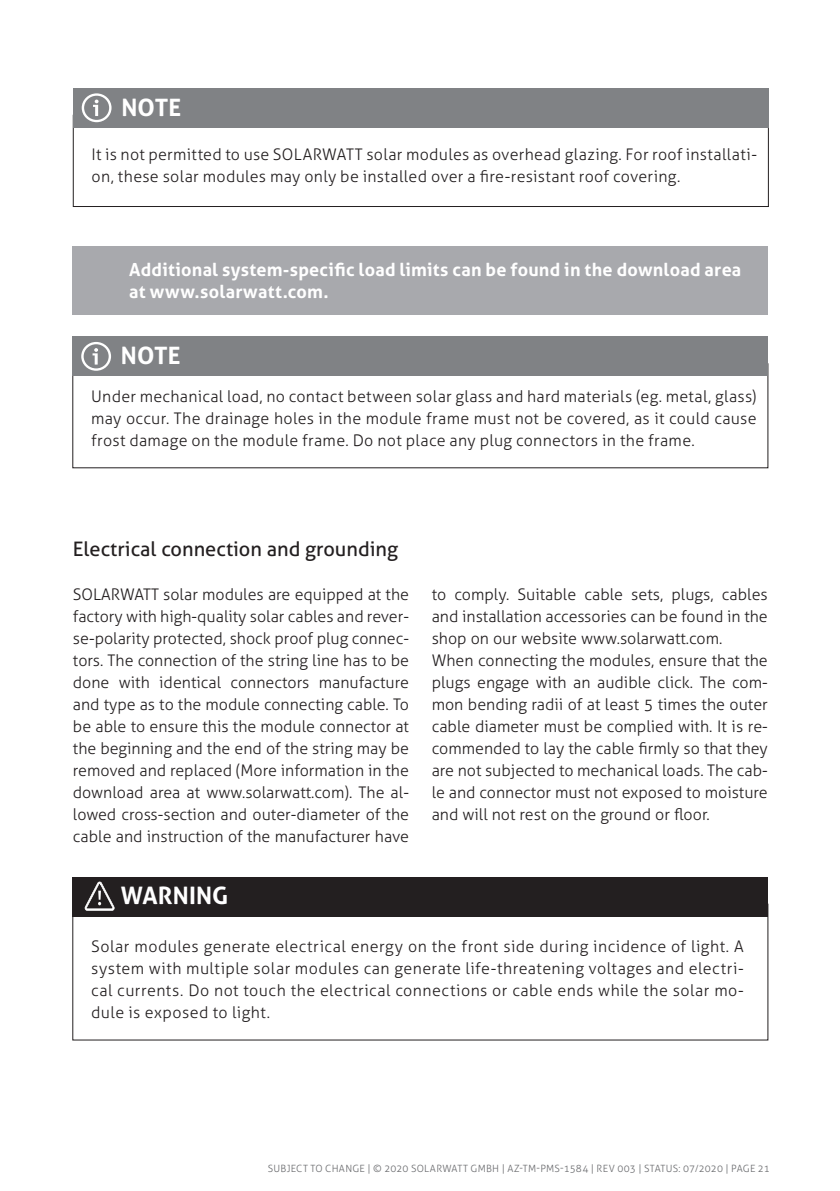
<style>
.page{position:relative;width:840px;height:1191px;background:#fff}
.page>*{position:absolute;margin:0;border:0;box-sizing:border-box;transform-origin:0 0}
.t1{font:700 24px "Aller";letter-spacing:.005em;color:#fff}
.t2{font:20px "Aller";color:#231f20}
.t3{font:700 18px/21.6px "Aller";letter-spacing:.015em;color:#fff}
.t4{font:300 16px/22px "Aller";color:#231f20;text-align:justify}
.t5{font:300 10px "Aller";letter-spacing:.02em;color:#6c6d70}
</style>
<div class="page">
<div style="left:73px;top:115px;width:695px;height:92px;border:1px solid #231f20"></div>
<div style="left:73px;top:88px;width:695px;height:40px;background:#808285"></div>
<svg style="left:82px;top:93px;width:29px;height:29px"></svg>
<div style="left:72px;top:246px;width:695px;height:68px;background:#a8a9ad"></div>
<div style="left:72px;top:336px;width:695px;height:40px;background:#808285"></div>
<svg style="left:81px;top:342px;width:30px;height:29px"></svg>
<div style="left:72px;top:876px;width:695px;height:40px;background:#231f20"></div>
<div style="left:72px;top:903px;width:695px;height:137px;border:1px solid #231f20"></div>
<svg style="left:85px;top:881px;width:29px;height:29px"></svg>
<h1 class="t1" style="left:121px;top:92px;width:61px">NOTE</h1>
<p class="t4" style="left:92px;top:143px;width:666px">It is not permitted to use SOLARWATT solar modules as overhead glazing. For roof installati&shy;on, these solar modules may only be installed over a fire-resistant roof covering.</p>
<p class="t3" style="left:129px;top:259px;width:613px">Additional system-specific load limits can be found in the download area at www.solarwatt.com.</p>
<h1 class="t1" style="left:121px;top:341px;width:61px">NOTE</h1>
<p class="t4" style="left:91px;top:385px;width:666px">Under mechanical load, no contact between solar glass and hard materials (eg. metal, glass) may occur. The drainage holes in the module frame must not be covered, as it could cause frost damage on the module frame. Do not place any plug connectors in the frame.</p>
<p class="t2" style="left:73px;top:537px;width:326px">Electrical connection and grounding</p>
<p class="t4" style="left:73px;top:583px;width:337px">SOLARWATT solar modules are equipped at the factory with high-quality solar cables and rever&shy;se-polarity protected, shock proof plug connec&shy;tors. The connection of the string line has to be done with identical connectors manufacture and type as to the module connecting cable. To be able to ensure this the module connector at the beginning and the end of the string may be removed and replaced (More information in the download area at www.solarwatt.com). The al&shy;lowed cross-section and outer-diameter of the cable and instruction of the manufacturer have</p>
<p class="t4" style="left:431px;top:583px;width:337px;text-align:left">to comply. Suitable cable sets, plugs, cables and installation accessories can be found in the shop on our website www.solarwatt.com.<br>When connecting the modules, ensure that the plugs engage with an audible click. The com&shy;mon bending radii of at least 5 times the outer cable diameter must be complied with. It is re&shy;commended to lay the cable firmly so that they are not subjected to mechanical loads. The cab&shy;le and connector must not exposed to moisture and will not rest on the ground or floor.</p>
<h1 class="t1" style="left:121px;top:881px;width:109px">WARNING</h1>
<p class="t4" style="left:91px;top:935px;width:654px">Solar modules generate electrical energy on the front side during incidence of light. A system with multiple solar modules can generate life-threatening voltages and electri&shy;cal currents. Do not touch the electrical connections or cable ends while the solar mo&shy;dule is exposed to light.</p>
<p class="t5" style="left:268px;top:1162px;width:503px">SUBJECT TO CHANGE | © 2020 SOLARWATT GMBH | AZ-TM-PMS-1584 | REV 003 | STATUS: 07/2020 | PAGE 21</p>
</div>
